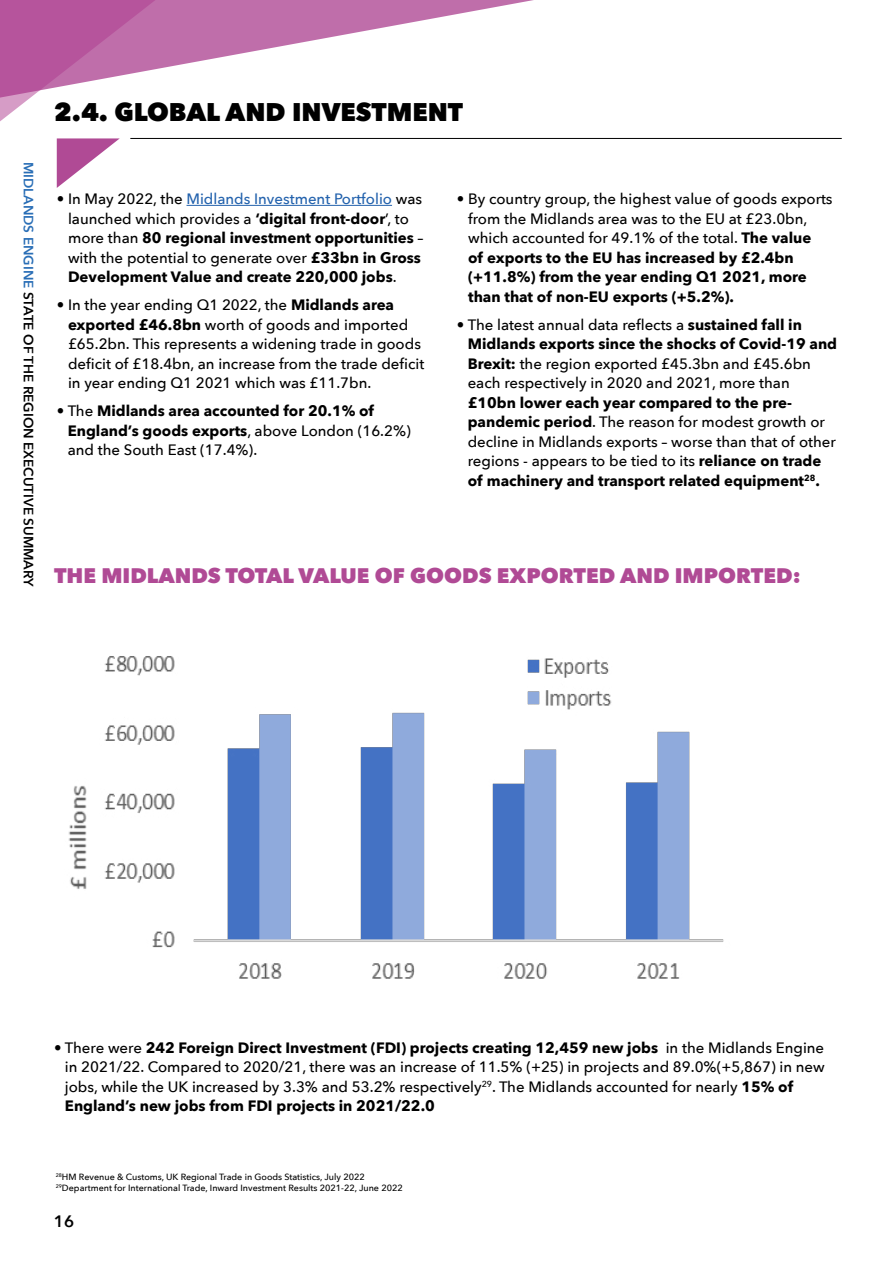
<style>
.page{position:relative;width:893px;height:1263px;background:#fff}
.page>*{position:absolute;margin:0;border:0;box-sizing:border-box;transform-origin:0 0}
.t1{font:800 25.5px "Avenir Next";color:#000}
.t2{font:800 21px "Avenir Next";color:#b04a95}
.t3{font:600 16.5px "Avenir Next";color:#000}
.t4{font:500 15px/19.5px "Avenir Next";color:#000}
.t5{font:700 15px/19.5px "Avenir Next";color:#000}
.t6{font:600 13.5px "Avenir Next";color:#000}
.t7{font:500 9px/10.5px "Avenir Next";color:#000}
.s1{color:#296eb6}
.s2{font-weight:500}
.s3{font-weight:500;color:#2362ad}
.s4{font-weight:700}
</style>
<div class="page">
<svg style="left:170px;top:0;width:364px;height:67px"></svg>
<svg style="left:0;top:0;width:170px;height:122px"></svg>
<hr style="left:186px;top:205px;width:206px;height:1px;background:#2362ad">
<svg style="left:57px;top:138px;width:63px;height:50px"></svg>
<hr style="left:130px;top:138px;width:712px;height:1px;background:#000">
<img style="left:68px;top:656px;width:656px;height:323px">
<p class="t6" style="left:40px;top:162px;width:427px;rotate:90deg"><span class="s1">MIDLANDS ENGINE</span> STATE OF THE REGION EXECUTIVE SUMMARY</p>
<h1 class="t1" style="left:54px;top:96px;width:411px">2.4. GLOBAL AND INVESTMENT</h1>
<p class="t5" style="left:68px;top:189px;width:357px;text-indent:-11px"><span class="s2">• In May 2022, the</span> <span class="s3">Midlands Investment Portfolio</span> <span class="s2">was launched which provides a</span> ‘digital front-door<span class="s2">’, to more than</span> 80 regional investment opportunities <span class="s2">– with the potential to generate over</span> £33bn in Gross Development Value and create 220,000 jobs<span class="s2">.</span></p>
<p class="t4" style="left:68px;top:295px;width:358px;text-indent:-11px">• In the year ending Q1 2022, the <span class="s4">Midlands area exported £46.8bn</span> worth of goods and imported £65.2bn. This represents a widening trade in goods deficit of £18.4bn, an increase from the trade deficit in year ending Q1 2021 which was £11.7bn.</p>
<p class="t5" style="left:68px;top:401px;width:345px;text-indent:-11px"><span class="s2">• The</span> Midlands area accounted for 20.1% of<br>England’s goods exports<span class="s2">, above London (16.2%) and the South East (17.4%).</span></p>
<p class="t4" style="left:468px;top:189px;width:366px;text-indent:-11px">• By country group, the highest value of goods exports from the Midlands area was to the EU at £23.0bn, which accounted for 49.1% of the total. <span class="s4">The value<br>of exports to the EU has increased by £2.4bn (+11.8%) from the year ending Q1 2021, more than that of non-EU exports (+5.2%).</span></p>
<p class="t4" style="left:468px;top:314px;width:371px;text-indent:-11px">• The latest annual data reflects a <span class="s4">sustained fall in Midlands exports since the shocks of Covid-19 and Brexit:</span> the region exported £45.3bn and £45.6bn each respectively in 2020 and 2021, more than</p>
<p class="t5" style="left:468px;top:392px;width:370px">£10bn lower each year compared to the pre&shy;pandemic period<span class="s2">. The reason for modest growth or decline in Midlands exports – worse than that of other regions - appears to be tied to its</span> reliance on trade of machinery and transport related equipment<sup>28</sup>.</p>
<h2 class="t2" style="left:54px;top:563px;width:748px">THE MIDLANDS TOTAL VALUE OF GOODS EXPORTED AND IMPORTED:</h2>
<p class="t4" style="left:65px;top:1037px;width:761px;text-indent:-11px">• There were <span class="s4">242 Foreign Direct Investment (FDI) projects creating 12,459 new jobs</span> in the Midlands Engine in 2021/22. Compared to 2020/21, there was an increase of 11.5% (+25) in projects and 89.0%(+5,867) in new jobs, while the UK increased by 3.3% and 53.2% respectively<sup>29</sup>. The Midlands accounted for nearly <span class="s4">15% of England’s new jobs from FDI projects in 2021/22.0</span></p>
<p class="t7" style="left:56px;top:1172px;width:349px"><sup>28</sup>HM Revenue &amp; Customs, UK Regional Trade in Goods Statistics, July 2022<br><sup>29</sup>Department for International Trade, Inward Investment Results 2021-22, June 2022</p>
<p class="t3" style="left:54px;top:1207px;width:22px">16</p>
</div>
